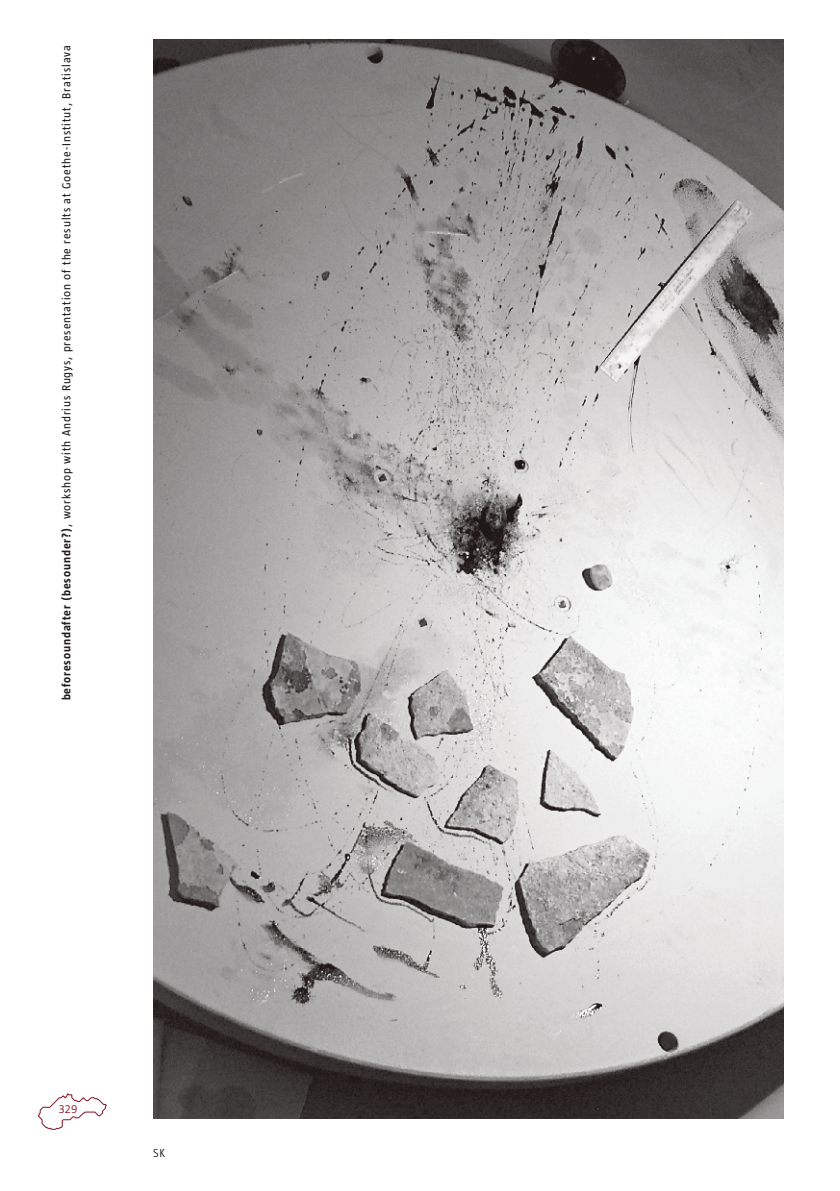
<style>
.page{position:relative;width:840px;height:1191px;background:#fff}
.page>*{position:absolute;margin:0;border:0;box-sizing:border-box;transform-origin:0 0}
.t1{font:12px "Taz";letter-spacing:.075em;color:#231f20}
.t2{font:300 12px "Taz";color:#851524}
.t3{font:300 12px "Taz";color:#231f20}
.s1{font-weight:700}
</style>
<div class="page">
<img style="left:153px;top:40px;width:629px;height:1078px">
<svg style="left:38px;top:1093px;width:69px;height:37px"></svg>
<p class="t1" style="left:60px;top:700px;width:656px;rotate:-90deg"><span class="s1">beforesoundafter (besounder?)</span>, workshop with Andrius Rugys, presentation of the results at Goethe-Institut, Bratislava</p>
<p class="t2" style="left:59px;top:1102px;width:20px">329</p>
<p class="t3" style="left:153px;top:1146px;width:13px">SK</p>
</div>
